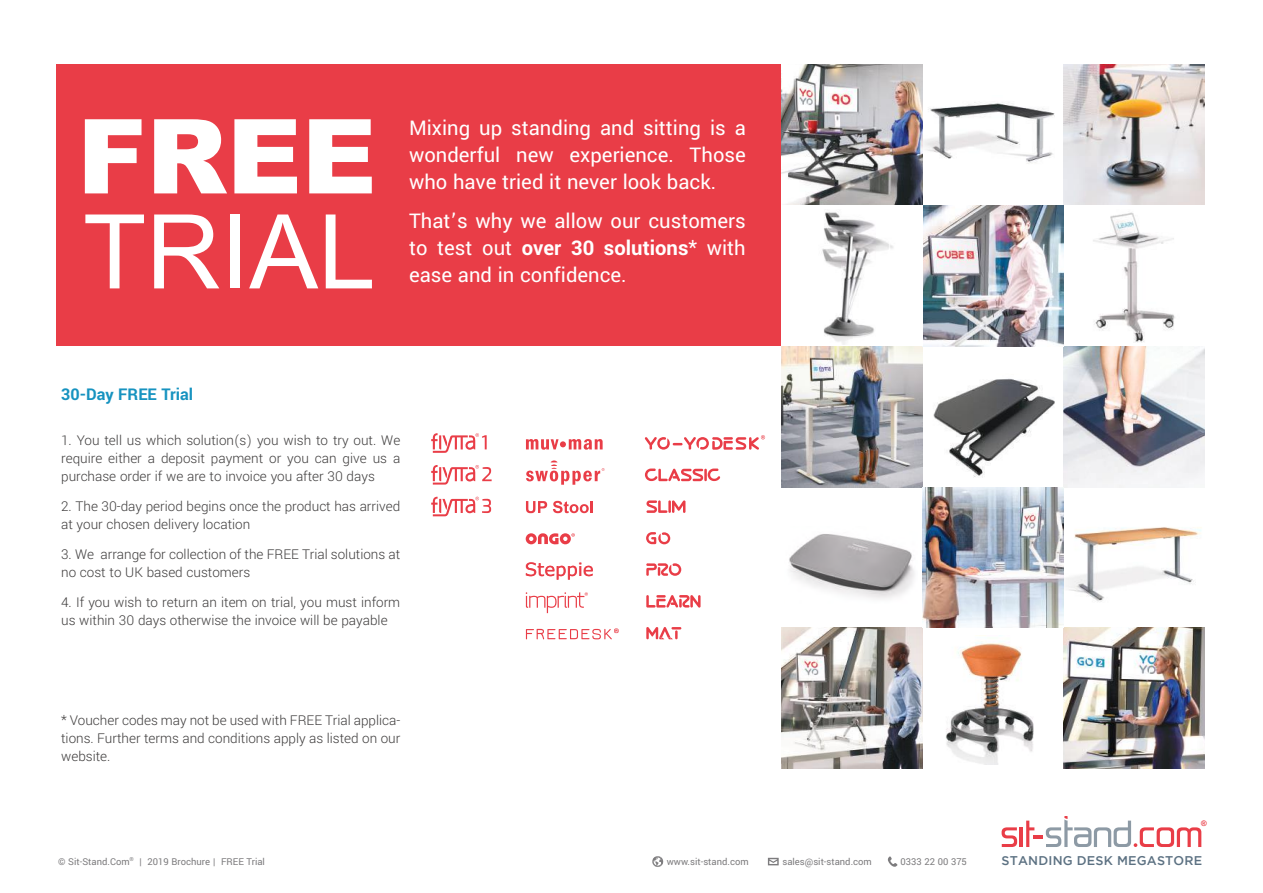
<style>
.page{position:relative;width:1263px;height:893px;background:#fff}
.page>*{position:absolute;margin:0;border:0;box-sizing:border-box;transform-origin:0 0}
.t1{font:900 103.65px "Arial";color:#fff}
.t2{font:103.2px "Arial";color:#fff}
.t3{font:22.5px/27px "Yantramanav";color:#fff;text-align:justify}
.t4{font:18.15px "Verdana";color:#e93d47}
.t5{font:700 18px "Yantramanav";color:#1793c0}
.t6{font:300 15px/18px "Yantramanav";color:#3e3c3c}
.t7{font:500 12.6px "Gotham";letter-spacing:.015em;color:#5c7182}
.t8{font:10.5px "Yantramanav";color:#7d7c7e}
.t9{font:700 7.65px "Arial";color:#e93d47}
.s1{font-weight:700}
</style>
<div class="page">
<div style="left:56px;top:64px;width:751px;height:282px;background:#e93d47"></div>
<img style="left:922px;top:95px;width:133px;height:80px">
<img style="left:1063px;top:505px;width:138px;height:114px">
<img style="left:1063px;top:346px;width:141px;height:141px">
<img style="left:933px;top:378px;width:122px;height:100px">
<img style="left:1063px;top:628px;width:141px;height:141px">
<img style="left:781px;top:628px;width:141px;height:141px">
<svg style="left:888px;top:856px;width:10px;height:11px"></svg>
<svg style="left:652px;top:856px;width:11px;height:11px"></svg>
<svg style="left:768px;top:858px;width:11px;height:7px"></svg>
<svg style="left:1001px;top:827px;width:16px;height:20px"></svg>
<hr style="left:1019px;top:827px;width:4px;height:20px;background:#e93d47">
<svg style="left:1026px;top:816px;width:175px;height:31px"></svg>
<img style="left:781px;top:64px;width:141px;height:141px">
<img style="left:781px;top:346px;width:141px;height:141px">
<img style="left:1093px;top:212px;width:82px;height:131px">
<img style="left:946px;top:641px;width:88px;height:123px">
<img style="left:923px;top:205px;width:140px;height:141px">
<div style="left:781px;top:205px;width:141px;height:141px;background:#fff"></div>
<img style="left:822px;top:212px;width:67px;height:133px">
<img style="left:922px;top:487px;width:141px;height:141px">
<img style="left:789px;top:534px;width:126px;height:65px">
<img style="left:1063px;top:64px;width:141px;height:141px">
<svg style="left:646px;top:500px;width:39px;height:13px"></svg>
<svg style="left:646px;top:532px;width:24px;height:12px"></svg>
<svg style="left:646px;top:563px;width:35px;height:13px"></svg>
<svg style="left:646px;top:627px;width:35px;height:12px"></svg>
<svg style="left:646px;top:595px;width:54px;height:13px"></svg>
<svg style="left:645px;top:468px;width:75px;height:13px"></svg>
<svg style="left:431px;top:497px;width:60px;height:19px"></svg>
<svg style="left:431px;top:465px;width:61px;height:20px"></svg>
<svg style="left:431px;top:433px;width:56px;height:20px"></svg>
<svg style="left:526px;top:501px;width:21px;height:12px"></svg>
<svg style="left:553px;top:501px;width:40px;height:12px"></svg>
<svg style="left:526px;top:460px;width:78px;height:25px"></svg>
<svg style="left:526px;top:439px;width:77px;height:11px"></svg>
<svg style="left:526px;top:533px;width:49px;height:11px"></svg>
<svg style="left:526px;top:562px;width:67px;height:18px"></svg>
<svg style="left:526px;top:592px;width:62px;height:21px"></svg>
<svg style="left:526px;top:628px;width:92px;height:11px"></svg>
<svg style="left:645px;top:435px;width:120px;height:15px"></svg>
<h1 class="t1" style="left:77px;top:81px;width:301px">FREE</h1>
<h2 class="t2" style="left:83px;top:181px;width:294px">TRIAL</h2>
<h3 class="t3" style="left:409px;top:115px;width:338px">Mixing up standing and sitting is a wonderful new experience. Those who have tried it never look back.</h3>
<h3 class="t3" style="left:409px;top:208px;width:338px">That’s why we allow our customers to test out <span class="s1">over 30 solutions</span>* with ease and in confidence.</h3>
<p class="t5" style="left:61px;top:383px;width:134px">30-Day FREE Trial</p>
<p class="t6" style="left:61px;top:431px;width:341px;text-align:justify">1. You tell us which solution(s) you wish to try out. We require either a deposit payment or you can give us a purchase order if we are to invoice you after 30 days</p>
<p class="t6" style="left:61px;top:497px;width:341px">2. The 30-day period begins once the product has arrived at your chosen delivery location</p>
<p class="t6" style="left:61px;top:545px;width:341px">3. We arrange for collection of the FREE Trial solutions at no cost to UK based customers</p>
<p class="t6" style="left:61px;top:593px;width:341px">4. If you wish to return an item on trial, you must inform us within 30 days otherwise the invoice will be payable</p>
<p class="t6" style="left:61px;top:712px;width:341px;text-align:justify">* Voucher codes may not be used with FREE Trial applica&shy;tions. Further terms and conditions apply as listed on our website.</p>
<p class="t8" style="left:58px;top:855px;width:208px">© Sit-Stand.Com<sup>®</sup> | 2019 Brochure | FREE Trial</p>
<p class="t4" style="left:525px;top:557px;width:70px">Steppie</p>
<p class="t9" style="left:1201px;top:817px;width:7px">®</p>
<p class="t8" style="left:667px;top:855px;width:83px">www.sit-stand.com</p>
<p class="t8" style="left:782px;top:855px;width:91px">sales@sit-stand.com</p>
<p class="t8" style="left:900px;top:855px;width:68px">0333 22 00 375</p>
<p class="t7" style="left:1001px;top:853px;width:202px">STANDING DESK MEGASTORE</p>
</div>
